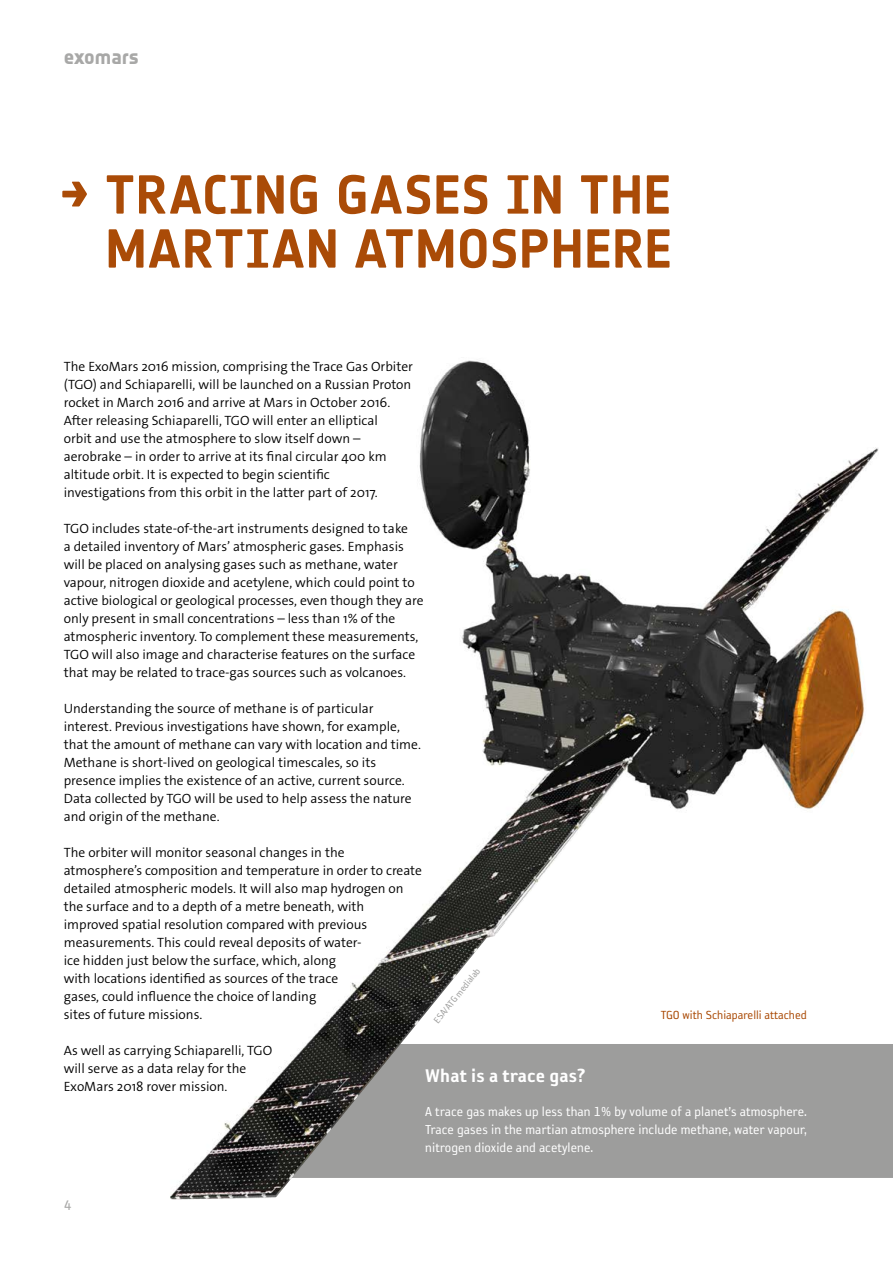
<style>
.page{position:relative;width:893px;height:1263px;background:#fff}
.page>*{position:absolute;margin:0;border:0;box-sizing:border-box;transform-origin:0 0}
.t1{font:700 54px/54px "Notes Esa";letter-spacing:.015em;color:#aa4b07;text-align:right}
.t2{font:21px "Reykjavik One OT C Gauge";letter-spacing:.005em;color:#fff}
.t3{font:21px "Notes Style Bold Tf";letter-spacing:-.005em;color:#a8a8a7}
.t4{font:15px/18px "Reykjavik One OT A Gauge";letter-spacing:.005em;color:#fff;text-align:justify}
.t5{font:300 13.5px/18px "The Sans Os F";color:#000}
.t6{font:13.5px "Reykjavik One OT A Gauge";color:#aa4b07}
.t7{font:13.5px "Notes Esa";color:#a8a8a7}
.t8{font:10.5px "Reykjavik One OT A Gauge";color:#9d9d9c}
</style>
<div class="page">
<img style="left:170px;top:360px;width:718px;height:839px">
<h2 class="t3" style="left:64px;top:44px;width:77px">exomars</h2>
<h1 class="t1" style="left:60px;top:168px;width:614px">→ TRACING GASES IN THE<br>MARTIAN ATMOSPHERE</h1>
<p class="t5" style="left:64px;top:358px;width:351px">The ExoMars 2016 mission, comprising the Trace Gas Orbiter (TGO) and Schiaparelli, will be launched on a Russian Proton rocket in March 2016 and arrive at Mars in October 2016.<br>After releasing Schiaparelli, TGO will enter an elliptical<br>orbit and use the atmosphere to slow itself down – aerobrake – in order to arrive at its final circular 400 km altitude orbit. It is expected to begin scientific investigations from this orbit in the latter part of 2017.</p>
<p class="t5" style="left:64px;top:520px;width:361px">TGO includes state-of-the-art instruments designed to take<br>a detailed inventory of Mars’ atmospheric gases. Emphasis will be placed on analysing gases such as methane, water vapour, nitrogen dioxide and acetylene, which could point to active biological or geological processes, even though they are only present in small concentrations – less than 1% of the atmospheric inventory. To complement these measurements, TGO will also image and characterise features on the surface that may be related to trace-gas sources such as volcanoes.</p>
<p class="t5" style="left:64px;top:700px;width:359px">Understanding the source of methane is of particular interest. Previous investigations have shown, for example, that the amount of methane can vary with location and time.<br>Methane is short-lived on geological timescales, so its presence implies the existence of an active, current source.<br>Data collected by TGO will be used to help assess the nature and origin of the methane.</p>
<p class="t5" style="left:64px;top:844px;width:360px">The orbiter will monitor seasonal changes in the atmosphere’s composition and temperature in order to create detailed atmospheric models. It will also map hydrogen on the surface and to a depth of a metre beneath, with improved spatial resolution compared with previous measurements. This could reveal deposits of water-<br>ice hidden just below the surface, which, along<br>with locations identified as sources of the trace<br>gases, could influence the choice of landing<br>sites of future missions.</p>
<p class="t5" style="left:64px;top:1042px;width:210px">As well as carrying Schiaparelli, TGO will serve as a data relay for the<br>ExoMars 2018 rover mission.</p>
<p class="t8" style="left:432px;top:1018px;width:69px;rotate:-51deg">ESA/ATG medialab</p>
<p class="t6" style="left:661px;top:1008px;width:148px">TGO with Schiaparelli attached</p>
<h2 class="t2" style="left:425px;top:1064px;width:162px">What is a trace gas?</h2>
<p class="t4" style="left:425px;top:1103px;width:383px">A trace gas makes up less than 1% by volume of a planet’s atmosphere.<br>Trace gases in the martian atmosphere include methane, water vapour, nitrogen dioxide and acetylene.</p>
<p class="t7" style="left:65px;top:1197px;width:8px">4</p>
</div>
